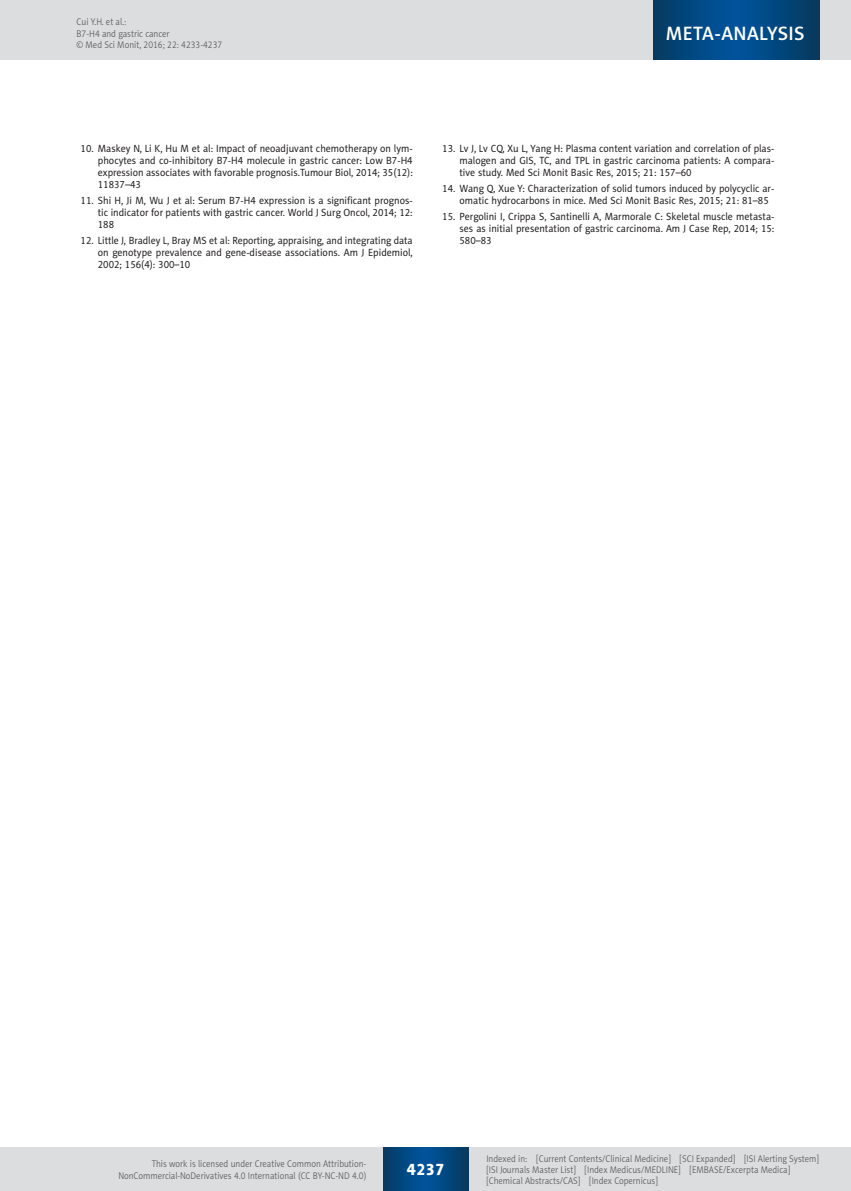
<style>
.page{position:relative;width:851px;height:1191px;background:#fff}
.page>*{position:absolute;margin:0;border:0;box-sizing:border-box;transform-origin:0 0}
.t1{font:19.5px "Naomi Sans EFN Medium";letter-spacing:.01em;color:#fff}
.t2{font:16.5px "Naomi Sans EFN Heavy";color:#fff}
.MSM_Referencje_punkt{font:10.5px/12px "Naomi Sans EFN";color:#231f20;text-align:justify;scale:.95 1}
.MSM_Referencje_punkt-2{font:10.5px/12px "Naomi Sans EFN";color:#231f20;text-align:justify;scale:.94 1}
.t3{font:9.75px/11.2px "Naomi Sans EFN Light";color:#57585a;scale:.9 1}
</style>
<div class="page">
<div style="left:0;top:1148px;width:850px;height:43px;background:#dcdddf"></div>
<svg style="left:383px;top:1147px;width:85px;height:43px;background:#02477e"></svg>
<div style="left:0;top:0;width:850px;height:60px;background:#dcdddf"></div>
<svg style="left:653px;top:0;width:166px;height:60px;background:#02477e"></svg>
<p class="t3" style="left:77px;top:16px;width:163px">Cui Y.H. et al.:<br>B7-H4 and gastric cancer<br>© Med Sci Monit, 2016; 22: 4233-4237</p>
<h1 class="t1" style="left:665px;top:22px;width:140px">META-ANALYSIS</h1>
<p class="MSM_Referencje_punkt" style="left:98px;top:142px;width:333px;text-indent:-17px">10. Maskey N, Li K, Hu M et al: Impact of neoadjuvant chemotherapy on lym&shy;phocytes and co-inhibitory B7-H4 molecule in gastric cancer: Low B7-H4 expression associates with favorable prognosis.Tumour Biol, 2014; 35(12):<br>11837–43</p>
<p class="MSM_Referencje_punkt" style="left:98px;top:195px;width:333px;text-indent:-17px">11. Shi H, Ji M, Wu J et al: Serum B7-H4 expression is a significant prognos&shy;tic indicator for patients with gastric cancer. World J Surg Oncol, 2014; 12:<br>188</p>
<p class="MSM_Referencje_punkt-2" style="left:98px;top:235px;width:336px;text-indent:-17px">12. Little J, Bradley L, Bray MS et al: Reporting, appraising, and integrating data on genotype prevalence and gene-disease associations. Am J Epidemiol, 2002; 156(4): 300–10</p>
<p class="MSM_Referencje_punkt" style="left:459px;top:142px;width:333px;text-indent:-17px">13. Lv J, Lv CQ, Xu L, Yang H: Plasma content variation and correlation of plas&shy;malogen and GIS, TC, and TPL in gastric carcinoma patients: A compara&shy;tive study. Med Sci Monit Basic Res, 2015; 21: 157–60</p>
<p class="MSM_Referencje_punkt" style="left:459px;top:183px;width:333px;text-indent:-17px">14. Wang Q, Xue Y: Characterization of solid tumors induced by polycyclic ar&shy;omatic hydrocarbons in mice. Med Sci Monit Basic Res, 2015; 21: 81–85</p>
<p class="MSM_Referencje_punkt" style="left:459px;top:211px;width:333px;text-indent:-17px">15. Pergolini I, Crippa S, Santinelli A, Marmorale C: Skeletal muscle metasta&shy;ses as initial presentation of gastric carcinoma. Am J Case Rep, 2014; 15:<br>580–83</p>
<p class="t3" style="left:118px;top:1158px;width:277px;text-align:right">This work is licensed under Creative Common Attribution-<br>NonCommercial-NoDerivatives 4.0 International (CC BY-NC-ND 4.0)</p>
<h2 class="t2" style="left:406px;top:1159px;width:40px">4237</h2>
<p class="t3" style="left:486px;top:1152px;width:371px">Indexed in: [Current Contents/Clinical Medicine] [SCI Expanded] [ISI Alerting System] [ISI Journals Master List] [Index Medicus/MEDLINE] [EMBASE/Excerpta Medica] [Chemical Abstracts/CAS] [Index Copernicus]</p>
</div>
